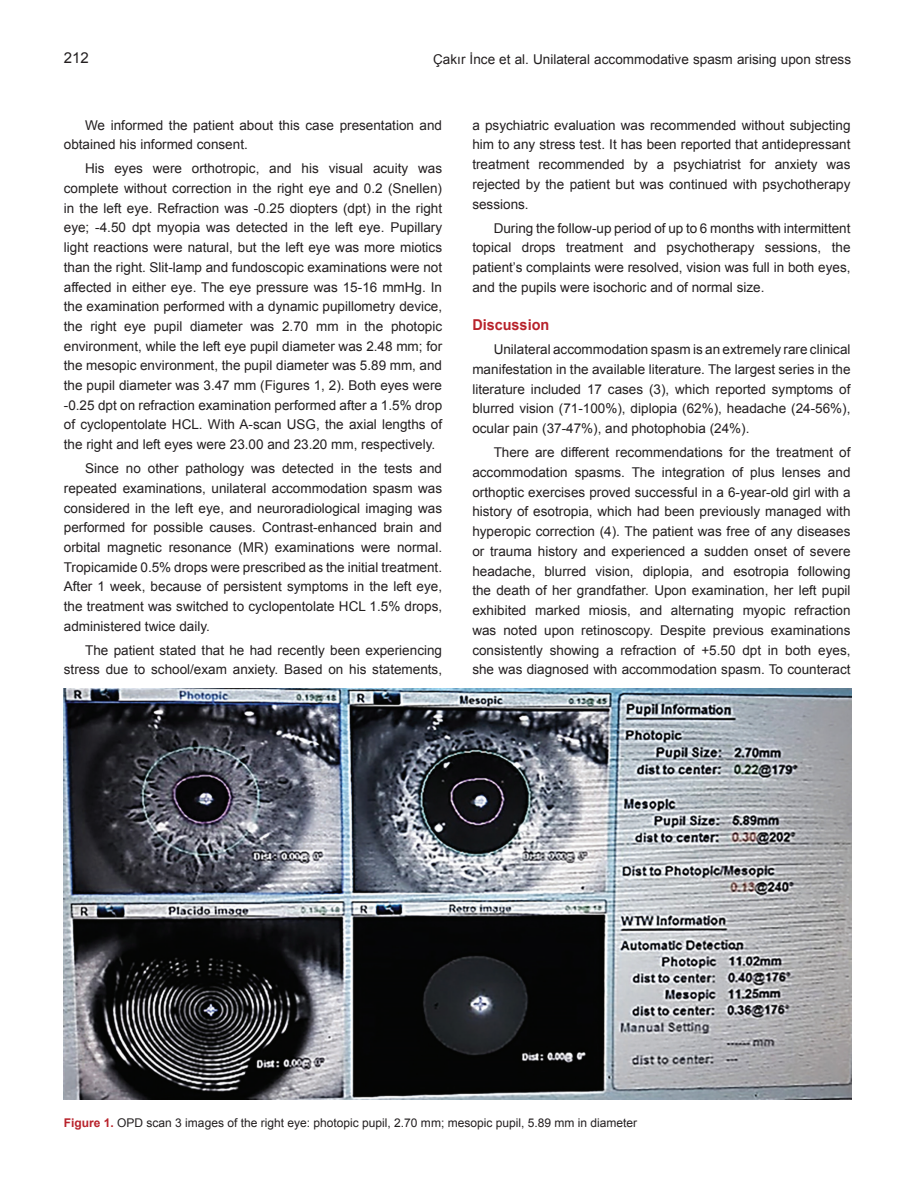
<style>
.page{position:relative;width:915px;height:1191px;background:#fff}
.page>*{position:absolute;margin:0;border:0;box-sizing:border-box;transform-origin:0 0}
.BUYUK_BASLIK{font:700 15px "Arial";color:#b8222b;scale:.96 1}
.t1{font:15px "Arial";color:#231f20}
.YAZI{font:13.5px/19.6px "Arial";color:#231f20;text-align:justify}
.RESİM-ALTI{font:12px "Arial";color:#231f20}
.s1{font-weight:700;color:#b8222b}
</style>
<div class="page">
<img style="left:64px;top:688px;width:786px;height:411px">
<p class="t1" style="left:64px;top:48px;width:27px">212</p>
<p class="YAZI" style="left:433px;top:50px;width:419px">Çakır İnce et al. Unilateral accommodative spasm arising upon stress</p>
<p class="YAZI" style="left:64px;top:115px;width:379px;text-indent:21px">We informed the patient about this case presentation and obtained his informed consent.</p>
<p class="YAZI" style="left:64px;top:159px;width:380px;text-indent:21px">His eyes were orthotropic, and his visual acuity was complete without correction in the right eye and 0.2 (Snellen) in the left eye. Refraction was -0.25 diopters (dpt) in the right eye; -4.50 dpt myopia was detected in the left eye. Pupillary light reactions were natural, but the left eye was more miotics than the right. Slit-lamp and fundoscopic examinations were not affected in either eye. The eye pressure was 15-16 mmHg. In the examination performed with a dynamic pupillometry device, the right eye pupil diameter was 2.70 mm in the photopic environment, while the left eye pupil diameter was 2.48 mm; for the mesopic environment, the pupil diameter was 5.89 mm, and the pupil diameter was 3.47 mm (Figures 1, 2). Both eyes were -0.25 dpt on refraction examination performed after a 1.5% drop of cyclopentolate HCL. With A-scan USG, the axial lengths of the right and left eyes were 23.00 and 23.20 mm, respectively.</p>
<p class="YAZI" style="left:64px;top:459px;width:380px;text-indent:21px">Since no other pathology was detected in the tests and repeated examinations, unilateral accommodation spasm was considered in the left eye, and neuroradiological imaging was performed for possible causes. Contrast-enhanced brain and orbital magnetic resonance (MR) examinations were normal.<br>Tropicamide 0.5% drops were prescribed as the initial treatment.<br>After 1 week, because of persistent symptoms in the left eye, the treatment was switched to cyclopentolate HCL 1.5% drops, administered twice daily.</p>
<p class="YAZI" style="left:64px;top:640px;width:379px;text-align:right">The patient stated that he had recently been experiencing stress due to school/exam anxiety. Based on his statements,</p>
<p class="YAZI" style="left:472px;top:115px;width:379px">a psychiatric evaluation was recommended without subjecting him to any stress test. It has been reported that antidepressant treatment recommended by a psychiatrist for anxiety was rejected by the patient but was continued with psychotherapy sessions.</p>
<p class="YAZI" style="left:472px;top:218px;width:379px;text-indent:21px">During the follow-up period of up to 6 months with intermittent topical drops treatment and psychotherapy sessions, the patient’s complaints were resolved, vision was full in both eyes, and the pupils were isochoric and of normal size.</p>
<p class="BUYUK_BASLIK" style="left:472px;top:315px;width:82px">Discussion</p>
<p class="YAZI" style="left:472px;top:340px;width:379px;text-indent:21px">Unilateral accommodation spasm is an extremely rare clinical manifestation in the available literature. The largest series in the literature included 17 cases (3), which reported symptoms of blurred vision (71-100%), diplopia (62%), headache (24-56%), ocular pain (37-47%), and photophobia (24%).</p>
<p class="YAZI" style="left:472px;top:442px;width:379px;text-indent:21px">There are different recommendations for the treatment of accommodation spasms. The integration of plus lenses and orthoptic exercises proved successful in a 6-year-old girl with a history of esotropia, which had been previously managed with hyperopic correction (4). The patient was free of any diseases or trauma history and experienced a sudden onset of severe headache, blurred vision, diplopia, and esotropia following the death of her grandfather. Upon examination, her left pupil exhibited marked miosis, and alternating myopic refraction was noted upon retinoscopy. Despite previous examinations consistently showing a refraction of +5.50 dpt in both eyes, she was diagnosed with accommodation spasm. To counteract</p>
<p class="RESİM-ALTI" style="left:64px;top:1114px;width:574px"><span class="s1">Figure 1.</span> OPD scan 3 images of the right eye: photopic pupil, 2.70 mm; mesopic pupil, 5.89 mm in diameter</p>
</div>
